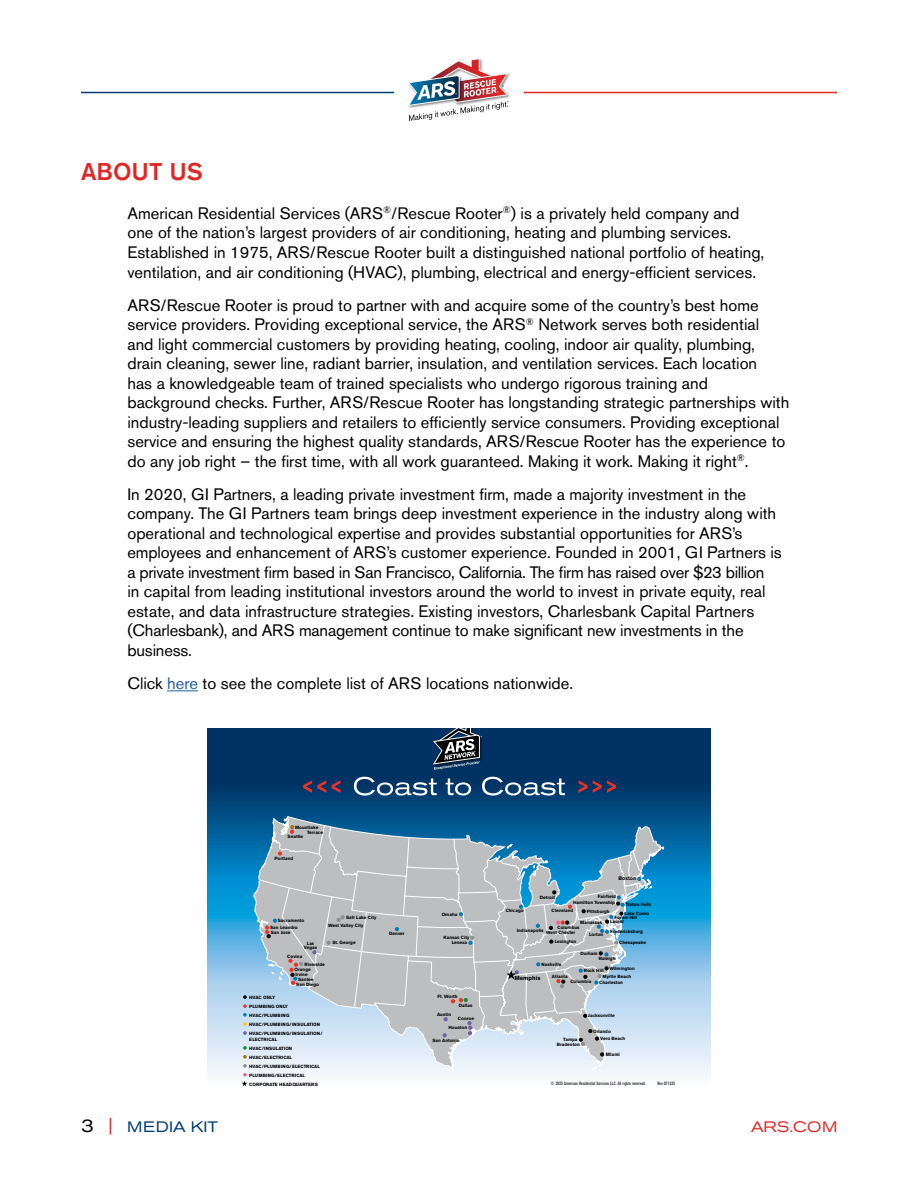
<style>
.page{position:relative;width:918px;height:1188px;background:#fff}
.page>*{position:absolute;margin:0;border:0;box-sizing:border-box;transform-origin:0 0}
.t1{font:500 24px "Akzidenz Grotesk BE";color:#e12726}
.t2{font:16.5px/19.5px "Akzidenz Grotesk BE";color:#000}
.t3{font:expanded 15px "Akzidenz Grotesk BE";letter-spacing:.02em;color:#003b71}
.t4{font:expanded 15px "Akzidenz Grotesk BE";letter-spacing:.02em;color:#e12726}
.t5{font:700 5.85px "Akzidenz Grotesk BE";color:#000}
.t6{font:700 5.1px "Akzidenz Grotesk BE";color:#000}
.t7{font:700 4.8px "Akzidenz Grotesk BE";color:#000}
.t8{font:condensed 4.65px "Akzidenz Grotesk BQ";letter-spacing:.02em;color:#000}
.t9{font:700 4.5px/9px "Akzidenz Grotesk BE";color:#000}
.s1{color:#215e9e}
.s2{font-size:18px;color:#000}
.s3{font-stretch:normal;font-size:18px;color:#e12726}
</style>
<div class="page">
<img style="left:408px;top:58px;width:101px;height:63px">
<hr style="left:81px;top:92px;width:313px;height:1px;background:#003b71">
<hr style="left:524px;top:92px;width:313px;height:1px;background:#e12726">
<hr style="left:167px;top:690px;width:31px;height:1px;background:#215e9e">
<svg style="left:208px;top:729px;width:503px;height:354px;background:#3a74a0"></svg>
<svg style="left:254px;top:816px;width:408px;height:252px;background:#c9dded"></svg>
<svg style="left:282px;top:1003px;width:360px;height:28px;background:#c5d2dd"></svg>
<svg style="left:583px;top:1014px;width:4px;height:4px"></svg>
<svg style="left:579px;top:1029px;width:32px;height:54px"></svg>
<svg style="left:243px;top:995px;width:4px;height:40px"></svg>
<svg style="left:242px;top:1046px;width:5px;height:40px"></svg>
<svg style="left:443px;top:1017px;width:35px;height:57px"></svg>
<svg style="left:354px;top:777px;width:211px;height:19px"></svg>
<img style="left:432px;top:734px;width:52px;height:34px">
<svg style="left:433px;top:729px;width:49px;height:41px;background:#415365"></svg>
<svg style="left:303px;top:780px;width:37px;height:13px"></svg>
<svg style="left:579px;top:780px;width:37px;height:13px"></svg>
<svg style="left:259px;top:818px;width:405px;height:185px;background:#9ab3c2"></svg>
<h1 class="t1" style="left:81px;top:157px;width:123px">ABOUT US</h1>
<p class="t2" style="left:127px;top:203px;width:638px">American Residential Services (ARS<sup>®</sup>/Rescue Rooter<sup>®</sup>) is a privately held company and one of the nation’s largest providers of air conditioning, heating and plumbing services.<br>Established in 1975, ARS/Rescue Rooter built a distinguished national portfolio of heating, ventilation, and air conditioning (HVAC), plumbing, electrical and energy-efficient services.</p>
<p class="t2" style="left:127px;top:295px;width:663px">ARS/Rescue Rooter is proud to partner with and acquire some of the country’s best home service providers. Providing exceptional service, the ARS<sup>®</sup> Network serves both residential and light commercial customers by providing heating, cooling, indoor air quality, plumbing, drain cleaning, sewer line, radiant barrier, insulation, and ventilation services. Each location<br>has a knowledgeable team of trained specialists who undergo rigorous training and background checks. Further, ARS/Rescue Rooter has longstanding strategic partnerships with industry-leading suppliers and retailers to efficiently service consumers. Providing exceptional service and ensuring the highest quality standards, ARS/Rescue Rooter has the experience to do any job right – the first time, with all work guaranteed. Making it work. Making it right<sup>®</sup>.</p>
<p class="t2" style="left:127px;top:484px;width:656px">In 2020, GI Partners, a leading private investment firm, made a majority investment in the company. The GI Partners team brings deep investment experience in the industry along with operational and technological expertise and provides substantial opportunities for ARS’s employees and enhancement of ARS’s customer experience. Founded in 2001, GI Partners is a private investment firm based in San Francisco, California. The firm has raised over $23 billion<br>in capital from leading institutional investors around the world to invest in private equity, real estate, and data infrastructure strategies. Existing investors, Charlesbank Capital Partners (Charlesbank), and ARS management continue to make significant new investments in the business.</p>
<p class="t2" style="left:127px;top:674px;width:447px">Click <span class="s1">here</span> to see the complete list of ARS locations nationwide.</p>
<p class="t9" style="left:307px;top:825px;width:18px;line-height:4.7px;text-indent:-12px">Mountlake<br>Terrace</p>
<p class="t9" style="left:288px;top:832px;width:17px">Seattle</p>
<p class="t9" style="left:275px;top:854px;width:20px">Portland</p>
<p class="t6" style="left:619px;top:876px;width:19px">Boston</p>
<p class="t9" style="left:540px;top:893px;width:17px">Detroit</p>
<p class="t9" style="left:598px;top:892px;width:20px">Fairfield</p>
<p class="t9" style="left:278px;top:916px;width:28px">Sacramento</p>
<p class="t9" style="left:270px;top:923px;width:29px">San Leandro</p>
<p class="t9" style="left:271px;top:928px;width:21px">San Jose</p>
<p class="t9" style="left:304px;top:942px;width:15px;line-height:4.1px;text-align:center">Las<br>Vegas</p>
<p class="t9" style="left:287px;top:952px;width:17px">Covina</p>
<p class="t9" style="left:346px;top:913px;width:32px">Salt Lake City</p>
<p class="t9" style="left:328px;top:921px;width:36px">West Valley City</p>
<p class="t9" style="left:332px;top:938px;width:25px">St. George</p>
<p class="t9" style="left:305px;top:960px;width:22px">Riverside</p>
<p class="t9" style="left:296px;top:980px;width:24px">San Diego</p>
<p class="t9" style="left:295px;top:965px;width:18px">Orange</p>
<p class="t9" style="left:296px;top:970px;width:14px">Irvine</p>
<p class="t9" style="left:298px;top:975px;width:17px">Santee</p>
<p class="t9" style="left:389px;top:929px;width:17px">Denver</p>
<p class="t9" style="left:442px;top:910px;width:17px">Omaha</p>
<p class="t9" style="left:444px;top:933px;width:27px">Kansas City</p>
<p class="t9" style="left:452px;top:938px;width:17px">Lenexa</p>
<p class="t9" style="left:573px;top:898px;width:43px">Hamilton Township</p>
<p class="t9" style="left:626px;top:900px;width:27px">Tinton Falls</p>
<p class="t9" style="left:619px;top:938px;width:28px">Chesapeake</p>
<p class="t9" style="left:552px;top:906px;width:23px">Cleveland</p>
<p class="t9" style="left:506px;top:906px;width:19px">Chicago</p>
<p class="t9" style="left:517px;top:926px;width:28px">Indianapolis</p>
<p class="t9" style="left:587px;top:907px;width:24px">Pittsburgh</p>
<p class="t9" style="left:624px;top:909px;width:26px">Lake Como</p>
<p class="t9" style="left:614px;top:913px;width:24px">Forest Hill</p>
<p class="t9" style="left:610px;top:917px;width:15px">Laurel</p>
<p class="t9" style="left:580px;top:918px;width:24px">Manassas</p>
<p class="t9" style="left:557px;top:923px;width:24px">Columbus</p>
<p class="t9" style="left:610px;top:927px;width:35px">Fredericksburg</p>
<p class="t9" style="left:546px;top:928px;width:31px">West Chester</p>
<p class="t9" style="left:589px;top:930px;width:16px">Lorton</p>
<p class="t9" style="left:555px;top:937px;width:23px">Lexington</p>
<p class="t9" style="left:580px;top:949px;width:19px">Durham</p>
<p class="t9" style="left:599px;top:954px;width:18px">Raleigh</p>
<p class="t9" style="left:541px;top:960px;width:22px">Nashville</p>
<p class="t9" style="left:602px;top:964px;width:34px;line-height:8.1px;text-indent:7px">Wilmington<br>Myrtle Beach</p>
<p class="t9" style="left:584px;top:966px;width:21px">Rock Hill</p>
<p class="t9" style="left:552px;top:972px;width:17px">Atlanta</p>
<p class="t5" style="left:514px;top:975px;width:27px">Memphis</p>
<p class="t9" style="left:570px;top:977px;width:23px">Columbia</p>
<p class="t9" style="left:599px;top:978px;width:25px">Charleston</p>
<p class="t9" style="left:249px;top:993px;width:75px">HVAC ONLY<br>PLUMBING ONLY<br>HVAC/PLUMBING<br>HVAC/PLUMBING/INSULATION<br>HVAC/PLUMBING/INSULATION/</p>
<p class="t9" style="left:249px;top:1034px;width:72px">ELECTRICAL<br>HVAC/INSULATION<br>HVAC/ELECTRICAL<br>HVAC/PLUMBING/ELECTRICAL<br>PLUMBING/ELECTRICAL<br>CORPORATE HEADQUARTERS</p>
<p class="t9" style="left:437px;top:992px;width:22px">Ft. Worth</p>
<p class="t9" style="left:449px;top:1023px;width:20px">Houston</p>
<p class="t9" style="left:459px;top:1001px;width:15px">Dallas</p>
<p class="t9" style="left:437px;top:1010px;width:15px">Austin</p>
<p class="t9" style="left:432px;top:1036px;width:29px">San Antonio</p>
<p class="t9" style="left:458px;top:1014px;width:18px">Conroe</p>
<p class="t9" style="left:588px;top:1011px;width:28px">Jacksonville</p>
<p class="t9" style="left:593px;top:1027px;width:19px">Orlando</p>
<p class="t9" style="left:563px;top:1034px;width:16px">Tampa</p>
<p class="t9" style="left:600px;top:1034px;width:27px">Vero Beach</p>
<p class="t9" style="left:557px;top:1040px;width:24px">Bradenton</p>
<p class="t7" style="left:606px;top:1052px;width:16px">Miami</p>
<p class="t8" style="left:551px;top:1081px;width:97px">© 2023 American Residential Services LLC. All rights reserved.</p>
<p class="t8" style="left:658px;top:1081px;width:19px">Rev 071323</p>
<p class="t3" style="left:81px;top:1118px;width:139px"><span class="s2">3</span> <span class="s3">|</span> MEDIA KIT</p>
<p class="t4" style="left:751px;top:1118px;width:87px">ARS.COM</p>
</div>
